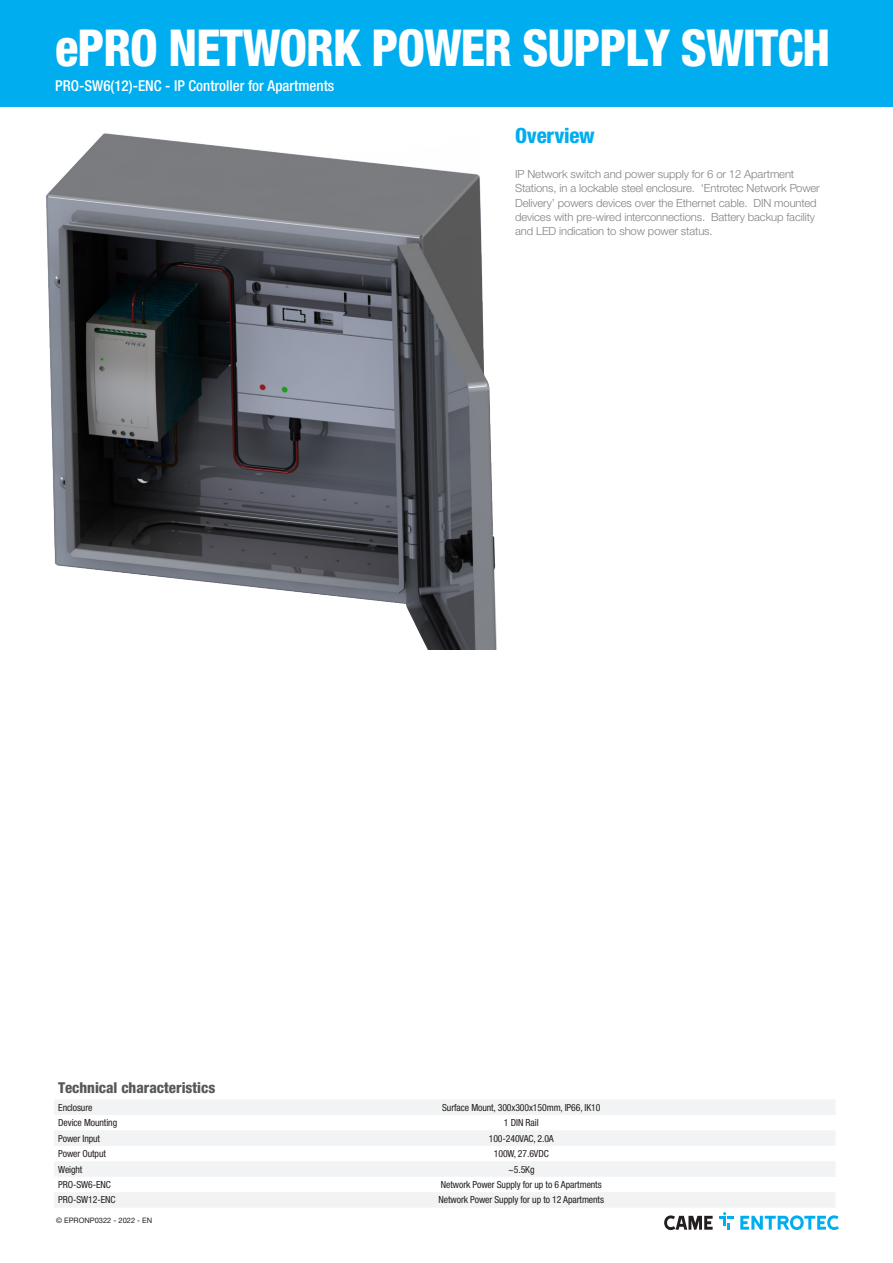
<style>
.page{position:relative;width:893px;height:1263px;background:#fff}
.page>*{position:absolute;margin:0;border:0;box-sizing:border-box;transform-origin:0 0}
.Name{font:800 condensed 51px "Helvetica Neue LTW1 G";letter-spacing:-.02em;color:#fff;scale:.95 1}
.Presentation{font:800 condensed 21px "Helvetica Neue LTW1 G";letter-spacing:-.01em;color:#00aeef}
.Max_Performance{font:500 condensed 15px "Helvetica Neue LTW1 G";color:#fff}
.t1{font:800 condensed 15px "Helvetica Neue LTW1 G";color:#57585a}
.Plus{font:300 11.25px/14.2px "Helvetica Neue LTW1 G";letter-spacing:-.01em;color:#808285}
.Data{font:condensed 9.75px "Helvetica Neue LTW1 G";letter-spacing:-.01em;color:#231f20}
.t2{font:7.5px "Helvetica Neue LT Std";color:#231f20}
</style>
<div class="page">
<div style="left:0;top:0;width:893px;height:106px;background:#00aeef"></div>
<svg style="left:54px;top:1100px;width:781px;height:107px;fill:#f2f3f4"></svg>
<img style="left:46px;top:133px;width:451px;height:516px">
<svg style="left:664px;top:1215px;width:49px;height:15px"></svg>
<svg style="left:719px;top:1212px;width:14px;height:18px"></svg>
<svg style="left:740px;top:1215px;width:99px;height:15px"></svg>
<p class="Name" style="left:55px;top:17px;width:817px">ePRO NETWORK POWER SUPPLY SWITCH</p>
<p class="Max_Performance" style="left:55px;top:77px;width:281px">PRO-SW6(12)-ENC - IP Controller for Apartments</p>
<p class="Presentation" style="left:515px;top:122px;width:81px">Overview</p>
<p class="Plus" style="left:515px;top:167px;width:306px">IP Network switch and power supply for 6 or 12 Apartment Stations, in a lockable steel enclosure. ‘Entrotec Network Power Delivery’ powers devices over the Ethernet cable. DIN mounted devices with pre-wired interconnections. Battery backup facility and LED indication to show power status.</p>
<p class="t1" style="left:58px;top:1078px;width:159px">Technical characteristics</p>
<p class="Data" style="left:58px;top:1101px;width:36px">Enclosure</p>
<p class="Data" style="left:442px;top:1101px;width:160px">Surface Mount, 300x300x150mm, IP66, IK10</p>
<p class="Data" style="left:58px;top:1117px;width:60px">Device Mounting</p>
<p class="Data" style="left:504px;top:1117px;width:36px">1 DIN Rail</p>
<p class="Data" style="left:58px;top:1132px;width:43px">Power Input</p>
<p class="Data" style="left:489px;top:1132px;width:67px">100-240VAC, 2.0A</p>
<p class="Data" style="left:58px;top:1148px;width:49px">Power Output</p>
<p class="Data" style="left:494px;top:1148px;width:56px">100W, 27.6VDC</p>
<p class="Data" style="left:58px;top:1163px;width:26px">Weight</p>
<p class="Data" style="left:508px;top:1163px;width:28px">~5.5Kg</p>
<p class="Data" style="left:58px;top:1179px;width:54px">PRO-SW6-ENC</p>
<p class="Data" style="left:441px;top:1179px;width:162px">Network Power Supply for up to 6 Apartments</p>
<p class="Data" style="left:58px;top:1194px;width:59px">PRO-SW12-ENC</p>
<p class="Data" style="left:439px;top:1194px;width:167px">Network Power Supply for up to 12 Apartments</p>
<p class="t2" style="left:56px;top:1216px;width:98px">© EPRONP0322 - 2022 - EN</p>
</div>
